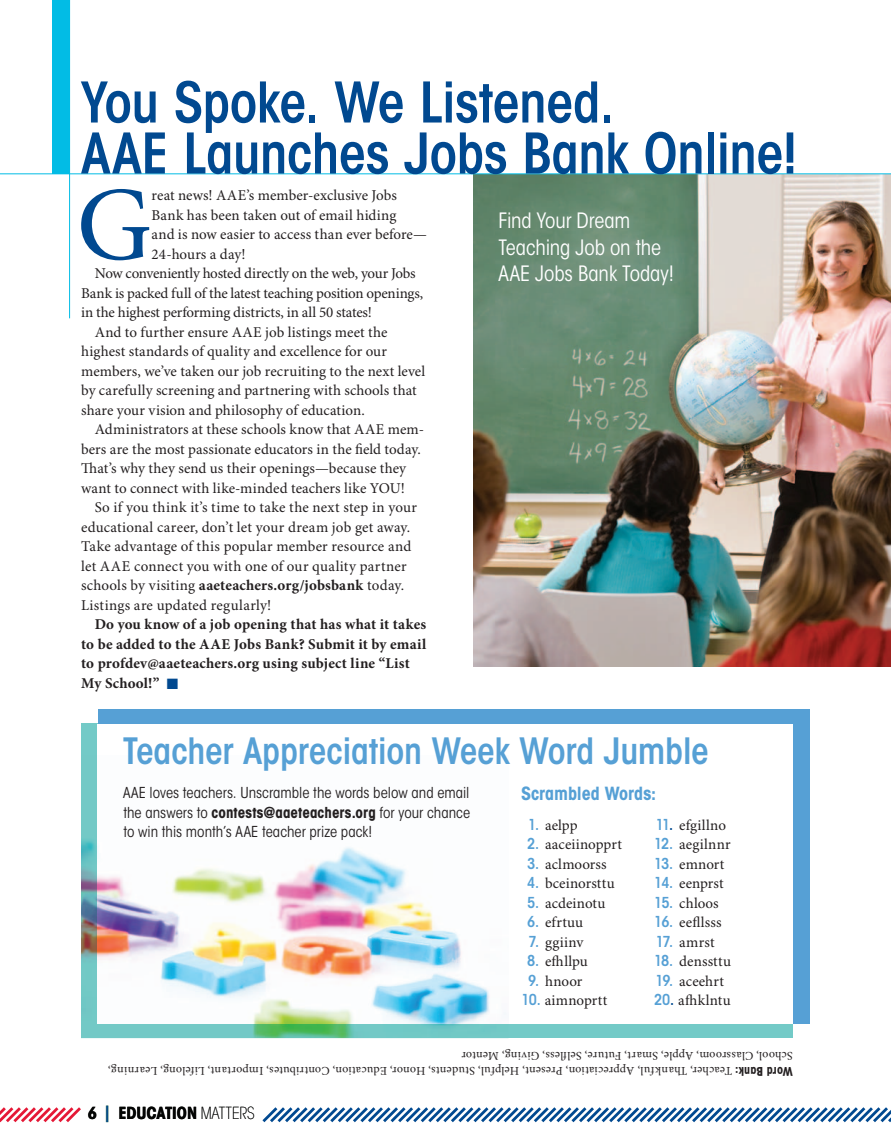
<style>
.page{position:relative;width:891px;height:1147px;background:#fff}
.page>*{position:absolute;margin:0;border:0;box-sizing:border-box;transform-origin:0 0}
.t1{font:105px "Minion Pro";color:#014990}
.t2{font:600 condensed 55.5px/51px "ITC Avant Garde Std";letter-spacing:-.01em;color:#014990}
.t3{font:600 condensed 36px "ITC Avant Garde Std";letter-spacing:-.01em;color:#56a0d5}
.t4{font:condensed 21px/26.7px "ITC Avant Garde Std";letter-spacing:-.005em;color:#fff}
.t5{font:700 condensed 18px "ITC Avant Garde Std";color:#56a0d5}
.t6{font:700 condensed 16.5px "ITC Avant Garde Std";letter-spacing:-.005em;color:#040504}
.t7{font:15px "Minion Pro";letter-spacing:.005em;color:#231f20}
.t8{font:700 15px/19.5px "Minion Pro";letter-spacing:.01em;color:#231f20}
.t9{font:condensed 15px/19.5px "ITC Avant Garde Std";color:#231f20;text-align:justify}
.t10{font:15px "Minion Pro";letter-spacing:-.015em;color:#231f20}
.t11{font:15px "Minion Pro";letter-spacing:-.02em;color:#231f20}
.t12{font:12px/15px "Minion Pro";letter-spacing:.02em;color:#231f20}
.s1{font-weight:400}
.s2{font-weight:700}
.s3{font-family:"ITC Avant Garde Std";font-weight:600;font-stretch:condensed;color:#56a0d5}
.s4{font-family:"ITC Avant Garde Std";font-weight:600;font-stretch:condensed;color:#014990}
.s5{font-family:"ITC Avant Garde Std";font-weight:700;font-stretch:condensed}
.s6{color:#78a22d}
.s7{font-weight:200}
</style>
<div class="page">
<img style="left:474px;top:174px;width:417px;height:493px">
<div style="left:81px;top:724px;width:712px;height:314px;background:#73cac7"></div>
<div style="left:98px;top:709px;width:712px;height:315px;background:#56a0d5"></div>
<div style="left:98px;top:724px;width:695px;height:300px;background:#fff"></div>
<img style="left:81px;top:755px;width:378px;height:283px">
<img style="left:98px;top:755px;width:408px;height:269px">
<hr style="left:0;top:173px;width:891px;height:1px;background:#02bce5">
<div style="left:52px;top:0;width:18px;height:174px;background:#02bce5"></div>
<hr style="left:69px;top:0;width:1px;height:318px;background:#02bce5">
<svg style="left:0;top:1107px;width:81px;height:16px"></svg>
<svg style="left:262px;top:1107px;width:629px;height:16px"></svg>
<h2 class="t2" style="left:81px;top:82px;width:718px">You Spoke. We Listened.<br>AAE Launches Jobs Bank Online!</h2>
<h1 class="t1" style="left:77px;top:183px;width:77px">G</h1>
<p class="t7" style="left:152px;top:190px;width:247px">reat news! AAE’s member-exclusive Jobs</p>
<p class="t7" style="left:152px;top:209px;width:246px">Bank has been taken out of email hiding</p>
<p class="t7" style="left:152px;top:229px;width:277px">and is now easier to access than ever before—</p>
<p class="t7" style="left:152px;top:248px;width:95px">24-hours a day!</p>
<p class="t11" style="left:95px;top:268px;width:323px">Now conveniently hosted directly on the web, your Jobs</p>
<p class="t10" style="left:81px;top:287px;width:344px">Bank is packed full of the latest teaching position openings,</p>
<p class="t7" style="left:81px;top:307px;width:292px">in the highest performing districts, in all 50 states!</p>
<p class="t7" style="left:95px;top:326px;width:294px">And to further ensure AAE job listings meet the</p>
<p class="t7" style="left:81px;top:346px;width:307px">highest standards of quality and excellence for our</p>
<p class="t7" style="left:81px;top:365px;width:346px">members, we’ve taken our job recruiting to the next level</p>
<p class="t7" style="left:81px;top:385px;width:337px">by carefully screening and partnering with schools that</p>
<p class="t7" style="left:81px;top:404px;width:285px">share your vision and philosophy of education.</p>
<p class="t7" style="left:95px;top:424px;width:331px">Administrators at these schools know that AAE mem-</p>
<p class="t7" style="left:81px;top:443px;width:341px">bers are the most passionate educators in the field today.</p>
<p class="t7" style="left:81px;top:463px;width:326px">That’s why they send us their openings—because they</p>
<p class="t7" style="left:81px;top:482px;width:325px">want to connect with like-minded teachers like YOU!</p>
<p class="t7" style="left:95px;top:502px;width:324px">So if you think it’s time to take the next step in your</p>
<p class="t7" style="left:81px;top:521px;width:331px">educational career, don’t let your dream job get away.</p>
<p class="t7" style="left:81px;top:541px;width:332px">Take advantage of this popular member resource and</p>
<p class="t7" style="left:81px;top:560px;width:327px">let AAE connect you with one of our quality partner</p>
<p class="t8" style="left:81px;top:577px;width:325px"><span class="s1">schools by visiting</span> aaeteachers.org/jobsbank <span class="s1">today.</span></p>
<p class="t7" style="left:81px;top:599px;width:192px">Listings are updated regularly!</p>
<p class="t8" style="left:81px;top:616px;width:347px;text-indent:14px">Do you know of a job opening that has what it takes to be added to the AAE Jobs Bank? Submit it by email to profdev@aaeteachers.org using subject line “List My School!”</p>
<h3 class="t4" style="left:499px;top:209px;width:177px">Find Your Dream<br>Teaching Job on the<br>AAE Jobs Bank Today!</h3>
<h3 class="t3" style="left:123px;top:737px;width:588px">Teacher Appreciation Week Word Jumble</h3>
<p class="t9" style="left:123px;top:784px;width:349px">AAE loves teachers. Unscramble the words below and email the answers to <span class="s2">contests@aaeteachers.org</span> for your chance to win this month’s AAE teacher prize pack!</p>
<p class="t5" style="left:521px;top:787px;width:137px">Scrambled Words:</p>
<p class="t7" style="left:528px;top:819px;width:51px"><span class="s3">1.</span> aelpp</p>
<p class="t7" style="left:527px;top:838px;width:96px"><span class="s3">2.</span> aaceiinopprt</p>
<p class="t7" style="left:527px;top:858px;width:81px"><span class="s3">3.</span> aclmoorss</p>
<p class="t7" style="left:527px;top:877px;width:89px"><span class="s3">4.</span> bceinorsttu</p>
<p class="t7" style="left:527px;top:897px;width:80px"><span class="s3">5.</span> acdeinotu</p>
<p class="t7" style="left:527px;top:916px;width:57px"><span class="s3">6.</span> efrtuu</p>
<p class="t7" style="left:528px;top:936px;width:56px"><span class="s3">7.</span> ggiinv</p>
<p class="t7" style="left:527px;top:955px;width:62px"><span class="s3">8.</span> efhllpu</p>
<p class="t7" style="left:528px;top:975px;width:56px"><span class="s3">9.</span> hnoor</p>
<p class="t7" style="left:521px;top:994px;width:88px"><span class="s3">10.</span> aimnoprtt</p>
<p class="t7" style="left:656px;top:819px;width:72px"><span class="s3">11</span><span class="s4">.</span> efgillno</p>
<p class="t7" style="left:654px;top:838px;width:78px"><span class="s3">12.</span> aegilnnr</p>
<p class="t7" style="left:654px;top:858px;width:72px"><span class="s3">13.</span> emnort</p>
<p class="t7" style="left:654px;top:877px;width:71px"><span class="s3">14.</span> eenprst</p>
<p class="t7" style="left:654px;top:897px;width:66px"><span class="s3">15.</span> chloos</p>
<p class="t7" style="left:654px;top:916px;width:69px"><span class="s3">16.</span> eefllsss</p>
<p class="t7" style="left:656px;top:936px;width:60px"><span class="s3">17.</span> amrst</p>
<p class="t7" style="left:654px;top:955px;width:79px"><span class="s3">18.</span> denssttu</p>
<p class="t7" style="left:655px;top:975px;width:70px"><span class="s3">19.</span> aceehrt</p>
<p class="t7" style="left:654px;top:994px;width:78px"><span class="s3">20</span><span class="s4">.</span> afhklntu</p>
<p class="t12" style="left:793px;top:1077px;width:686px;rotate:-180deg"><span class="s5">Word Bank:</span> Teacher, Thankful, Appreciation, Present, Helpful, Students, Honor, Education, Contributes, Important, Lifelong, Learning,<br>School, Classroom, Apple, Smart, Future, Selfless, Giving, Mentor</p>
<p class="t6" style="left:88px;top:1107px;width:168px">6 <span class="s6">|</span> EDUCATION <span class="s7">MATTERS</span></p>
</div>
